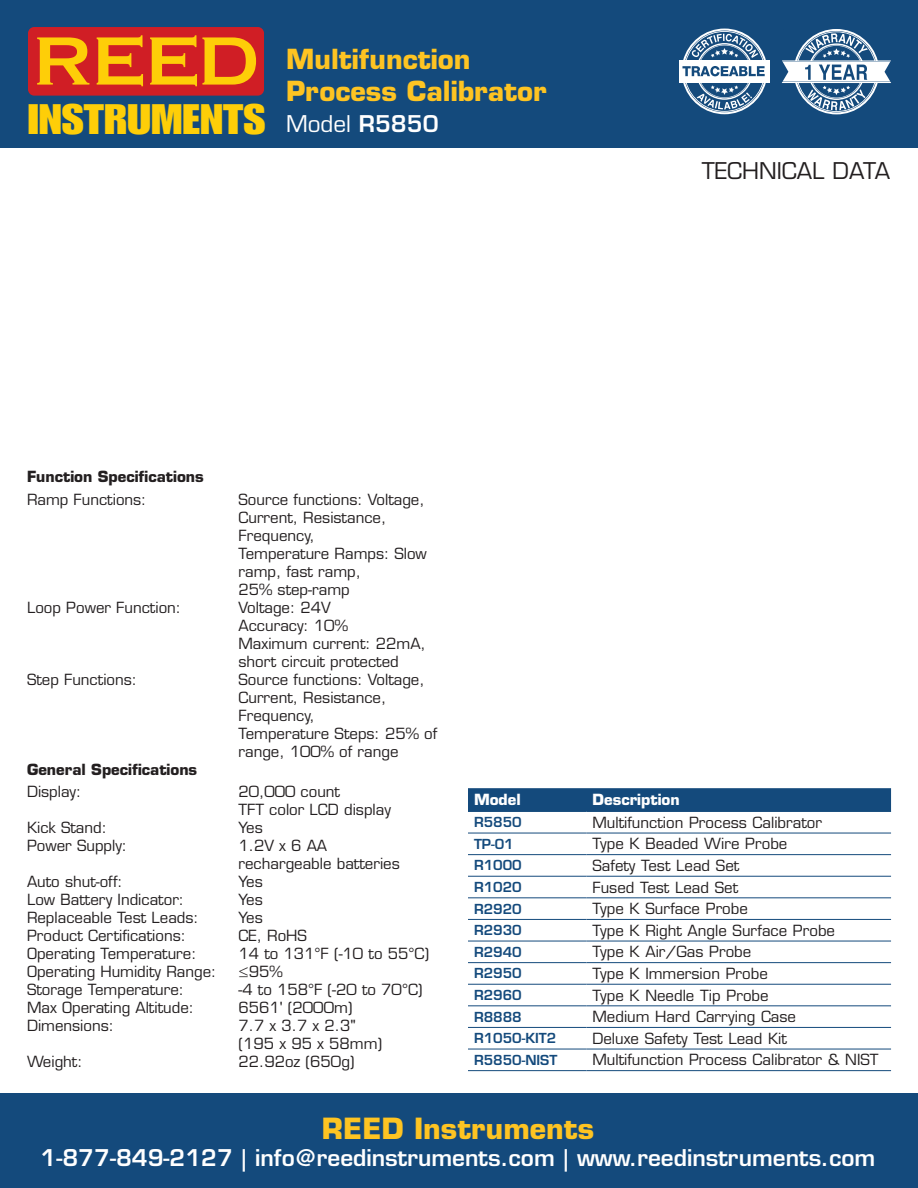
<style>
.page{position:relative;width:918px;height:1188px;background:#fff}
.page>*{position:absolute;margin:0;border:0;box-sizing:border-box;transform-origin:0 0}
.t1{font:41.7px "Impact LT Std";color:#fece08;scale:1.19 1}
.t2{font:700 28.5px "Eurostile LT Std";color:#fec422}
.t3{font:700 27px/32.4px "Eurostile LT Std";color:#fec422}
.t4{font:600 22.5px "Eurostile LT Std";color:#fff}
.t5{font:22.5px "Eurostile LT Std";color:#231f20}
.t6{font:22.5px "Eurostile LT Std";color:#fff}
.t7{font:15px/18px "Eurostile LT Std";color:#231f20}
.t8{font:700 15px "Eurostile LT Std";color:#231f20}
.t9{font:700 15px "Eurostile LT Std";color:#fff}
.t10{font:600 13.5px "Eurostile LT Std";color:#144a7c}
.s1{font-weight:600}
</style>
<div class="page">
<div style="left:0;top:0;width:918px;height:148px;background:#144a7c"></div>
<svg style="left:782px;top:29px;width:109px;height:85px"></svg>
<div style="left:28px;top:27px;width:236px;height:69px;background:#d01e25;border-radius:6px"></div>
<svg style="left:37px;top:37px;width:52px;height:48px"></svg>
<svg style="left:97px;top:35px;width:46px;height:51px"></svg>
<svg style="left:150px;top:35px;width:106px;height:51px"></svg>
<svg style="left:683px;top:83px;width:83px;height:31px"></svg>
<div style="left:679px;top:62px;width:91px;height:19px;background:#fff"></div>
<hr style="left:679px;top:60px;width:91px;height:1px;background:#fff">
<hr style="left:679px;top:82px;width:91px;height:1px;background:#fff">
<svg style="left:682px;top:29px;width:84px;height:47px"></svg>
<div style="left:468px;top:788px;width:423px;height:23px;background:#144a7c"></div>
<hr style="left:468px;top:811px;width:119px;height:1px;background:#144a7c">
<hr style="left:468px;top:833px;width:119px;height:1px;background:#144a7c">
<hr style="left:468px;top:854px;width:119px;height:1px;background:#144a7c">
<hr style="left:468px;top:876px;width:119px;height:1px;background:#144a7c">
<hr style="left:468px;top:897px;width:119px;height:1px;background:#144a7c">
<hr style="left:468px;top:919px;width:119px;height:1px;background:#144a7c">
<hr style="left:468px;top:941px;width:119px;height:1px;background:#144a7c">
<hr style="left:468px;top:962px;width:119px;height:1px;background:#144a7c">
<hr style="left:468px;top:984px;width:119px;height:1px;background:#144a7c">
<hr style="left:468px;top:1005px;width:119px;height:1px;background:#144a7c">
<hr style="left:468px;top:1027px;width:119px;height:1px;background:#144a7c">
<hr style="left:468px;top:1049px;width:119px;height:1px;background:#144a7c">
<hr style="left:587px;top:811px;width:304px;height:1px;background:#144a7c">
<hr style="left:587px;top:833px;width:304px;height:1px;background:#144a7c">
<hr style="left:587px;top:854px;width:304px;height:1px;background:#144a7c">
<hr style="left:587px;top:876px;width:304px;height:1px;background:#144a7c">
<hr style="left:587px;top:897px;width:304px;height:1px;background:#144a7c">
<hr style="left:587px;top:919px;width:304px;height:1px;background:#144a7c">
<hr style="left:587px;top:941px;width:304px;height:1px;background:#144a7c">
<hr style="left:587px;top:962px;width:304px;height:1px;background:#144a7c">
<hr style="left:587px;top:984px;width:304px;height:1px;background:#144a7c">
<hr style="left:587px;top:1005px;width:304px;height:1px;background:#144a7c">
<hr style="left:587px;top:1027px;width:304px;height:1px;background:#144a7c">
<hr style="left:587px;top:1049px;width:304px;height:1px;background:#144a7c">
<hr style="left:468px;top:1070px;width:119px;height:1px;background:#144a7c">
<hr style="left:587px;top:1070px;width:304px;height:1px;background:#144a7c">
<div style="left:0;top:1094px;width:918px;height:94px;background:#144a7c"></div>
<h3 class="t3" style="left:286px;top:43px;width:262px">Multifunction<br>Process Calibrator</h3>
<h1 class="t1" style="left:28px;top:95px;width:201px">INSTRUMENTS</h1>
<h3 class="t6" style="left:286px;top:110px;width:154px">Model <span class="s1">R5850</span></h3>
<h3 class="t5" style="left:702px;top:157px;width:190px">TECHNICAL DATA</h3>
<p class="t8" style="left:27px;top:467px;width:178px">Function Specifications</p>
<p class="t7" style="left:27px;top:490px;width:121px">Ramp Functions:</p>
<p class="t7" style="left:239px;top:490px;width:190px">Source functions: Voltage,<br>Current, Resistance,<br>Frequency,<br>Temperature Ramps: Slow ramp, fast ramp,<br>25% step-ramp</p>
<p class="t7" style="left:27px;top:598px;width:156px">Loop Power Function:</p>
<p class="t7" style="left:239px;top:598px;width:189px">Voltage: 24V<br>Accuracy: 10%<br>Maximum current: 22mA, short circuit protected</p>
<p class="t7" style="left:27px;top:670px;width:112px">Step Functions:</p>
<p class="t7" style="left:239px;top:670px;width:200px">Source functions: Voltage,<br>Current, Resistance,<br>Frequency,<br>Temperature Steps: 25% of range, 100% of range</p>
<p class="t8" style="left:27px;top:760px;width:172px">General Specifications</p>
<p class="t7" style="left:27px;top:783px;width:56px">Display:</p>
<p class="t7" style="left:239px;top:783px;width:154px">20,000 count<br>TFT color LCD display</p>
<p class="t7" style="left:27px;top:819px;width:82px">Kick Stand:</p>
<p class="t7" style="left:239px;top:819px;width:26px">Yes</p>
<p class="t7" style="left:27px;top:837px;width:102px">Power Supply:</p>
<p class="t7" style="left:239px;top:837px;width:163px">1.2V x 6 AA rechargeable batteries</p>
<p class="t7" style="left:27px;top:873px;width:97px">Auto shut-off:</p>
<p class="t7" style="left:239px;top:873px;width:26px">Yes</p>
<p class="t7" style="left:27px;top:891px;width:159px">Low Battery Indicator:</p>
<p class="t7" style="left:239px;top:891px;width:26px">Yes</p>
<p class="t7" style="left:27px;top:909px;width:173px">Replaceable Test Leads:</p>
<p class="t7" style="left:239px;top:909px;width:26px">Yes</p>
<p class="t7" style="left:27px;top:927px;width:161px">Product Certifications:</p>
<p class="t7" style="left:239px;top:927px;width:70px">CE, RoHS</p>
<p class="t7" style="left:27px;top:945px;width:171px">Operating Temperature:</p>
<p class="t7" style="left:239px;top:945px;width:192px">14 to 131°F (-10 to 55°C)</p>
<p class="t7" style="left:27px;top:963px;width:191px">Operating Humidity Range:</p>
<p class="t7" style="left:239px;top:963px;width:46px">≤95%</p>
<p class="t7" style="left:27px;top:981px;width:159px">Storage Temperature:</p>
<p class="t7" style="left:239px;top:981px;width:186px">-4 to 158°F (-20 to 70°C)</p>
<p class="t7" style="left:27px;top:999px;width:169px">Max Operating Altitude:</p>
<p class="t7" style="left:239px;top:999px;width:115px">6561' (2000m)</p>
<p class="t7" style="left:27px;top:1017px;width:88px">Dimensions:</p>
<p class="t7" style="left:239px;top:1017px;width:145px">7.7 x 3.7 x 2.3" (195 x 95 x 58mm)</p>
<p class="t7" style="left:27px;top:1053px;width:57px">Weight:</p>
<p class="t7" style="left:239px;top:1053px;width:118px">22.92oz (650g)</p>
<p class="t9" style="left:474px;top:791px;width:48px">Model</p>
<p class="t9" style="left:593px;top:791px;width:89px">Description</p>
<p class="t10" style="left:474px;top:814px;width:49px">R5850</p>
<p class="t7" style="left:593px;top:813px;width:231px">Multifunction Process Calibrator</p>
<p class="t10" style="left:474px;top:835px;width:41px">TP-01</p>
<p class="t7" style="left:593px;top:835px;width:196px">Type K Beaded Wire Probe</p>
<p class="t10" style="left:474px;top:857px;width:49px">R1000</p>
<p class="t7" style="left:593px;top:857px;width:148px">Safety Test Lead Set</p>
<p class="t10" style="left:474px;top:879px;width:49px">R1020</p>
<p class="t7" style="left:593px;top:878px;width:147px">Fused Test Lead Set</p>
<p class="t10" style="left:474px;top:900px;width:49px">R2920</p>
<p class="t7" style="left:593px;top:900px;width:157px">Type K Surface Probe</p>
<p class="t10" style="left:474px;top:922px;width:49px">R2930</p>
<p class="t7" style="left:593px;top:921px;width:244px">Type K Right Angle Surface Probe</p>
<p class="t10" style="left:474px;top:943px;width:49px">R2940</p>
<p class="t7" style="left:593px;top:943px;width:160px">Type K Air/Gas Probe</p>
<p class="t10" style="left:474px;top:965px;width:49px">R2950</p>
<p class="t7" style="left:593px;top:965px;width:177px">Type K Immersion Probe</p>
<p class="t10" style="left:474px;top:987px;width:49px">R2960</p>
<p class="t7" style="left:593px;top:986px;width:178px">Type K Needle Tip Probe</p>
<p class="t10" style="left:474px;top:1008px;width:49px">R8888</p>
<p class="t7" style="left:593px;top:1008px;width:205px">Medium Hard Carrying Case</p>
<p class="t10" style="left:474px;top:1030px;width:84px">R1050-KIT2</p>
<p class="t7" style="left:593px;top:1029px;width:196px">Deluxe Safety Test Lead Kit</p>
<p class="t10" style="left:474px;top:1051px;width:85px">R5850-NIST</p>
<p class="t7" style="left:593px;top:1051px;width:288px">Multifunction Process Calibrator &amp; NIST</p>
<h2 class="t2" style="left:322px;top:1111px;width:274px">REED Instruments</h2>
<h3 class="t4" style="left:41px;top:1144px;width:836px">1-877-849-2127 | info@reedinstruments.com | www.reedinstruments.com</h3>
</div>
